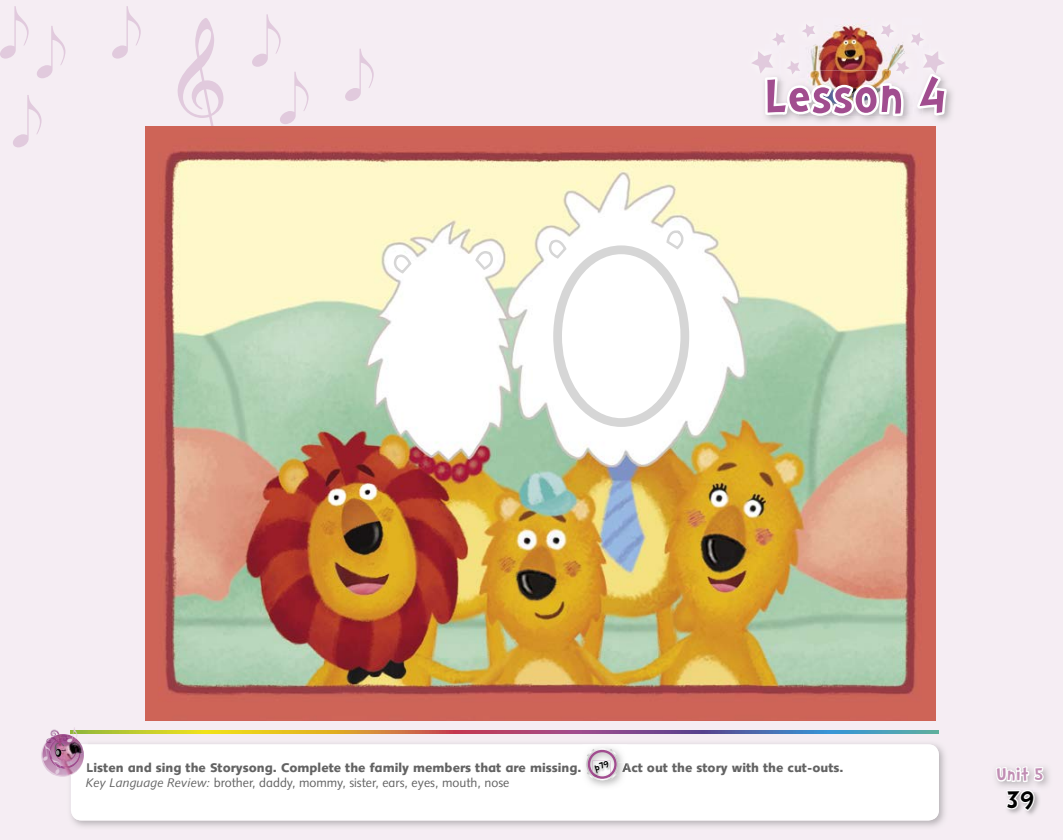
<style>
.page{position:relative;width:1063px;height:840px;background:#f5edf3}
.page>*{position:absolute;margin:0;border:0;box-sizing:border-box;transform-origin:0 0}
.t1{font:75px "Sonata Std";color:#e1cadd}
.t2{font:700 60px "Doctor Soos";color:#a14d8f}
.t3{font:52.5px "Sonata Std";color:#e1cadd}
.t4{font:700 30px "Doctor Soos";color:#000}
.t5{font:700 21.25px "Doctor Soos";color:#c18eb4}
.t6{font:900 12.5px "Syntax Infant";color:#636363}
.t7{font:12.5px "Syntax Infant";color:#636363}
.s1{font-style:italic}
</style>
<div class="page">
<img style="left:752px;top:24px;width:197px;height:100px">
<svg style="left:88px;top:730px;width:851px;height:3px;background:#9d856b"></svg>
<img style="left:70px;top:743px;width:875px;height:84px">
<div style="left:71px;top:744px;width:868px;height:76px;background:#fff;border-radius:11px"></div>
<svg style="left:995px;top:764px;width:51px;height:51px"></svg>
<img style="left:583px;top:762px;width:44px;height:13px">
<img style="left:146px;top:126px;width:790px;height:595px">
<svg style="left:394px;top:254px;width:18px;height:20px"></svg>
<svg style="left:475px;top:251px;width:18px;height:19px"></svg>
<svg style="left:549px;top:230px;width:140px;height:197px;background:#f8f8f8"></svg>
<div style="left:41px;top:734px;width:43px;height:43px;background:#e1cadd;border-radius:50%"></div>
<svg style="left:586px;top:748px;width:32px;height:41px"></svg>
<svg style="left:41px;top:729px;width:47px;height:46px"></svg>
<h3 class="t3" style="left:112px;top:3px;width:30px">𝅘𝅥𝅮</h3>
<h3 class="t3" style="left:0;top:3px;width:30px">𝅘𝅥𝅮</h3>
<h1 class="t1" style="left:178px;top:48px;width:47px">𝄞</h1>
<h3 class="t3" style="left:252px;top:11px;width:30px">𝅘𝅥𝅮</h3>
<h3 class="t3" style="left:37px;top:23px;width:30px">𝅘𝅥𝅮</h3>
<h3 class="t3" style="left:280px;top:57px;width:95px">𝅘𝅥𝅮 𝅘𝅥𝅮</h3>
<h3 class="t3" style="left:13px;top:92px;width:30px">𝅘𝅥𝅮</h3>
<h2 class="t2" style="left:764px;top:65px;width:184px">Lesson 4</h2>
<p class="t6" style="left:86px;top:760px;width:497px">Listen and sing the Storysong. Complete the family members that are missing.</p>
<p class="t6" style="left:622px;top:760px;width:223px">Act out the story with the cut-outs.</p>
<p class="t7" style="left:86px;top:775px;width:425px"><span class="s1">Key Language Review:</span> brother, daddy, mommy, sister, ears, eyes, mouth, nose</p>
<h3 class="t5" style="left:996px;top:763px;width:49px">Unit 5</h3>
<h3 class="t4" style="left:1006px;top:784px;width:30px">39</h3>
</div>
